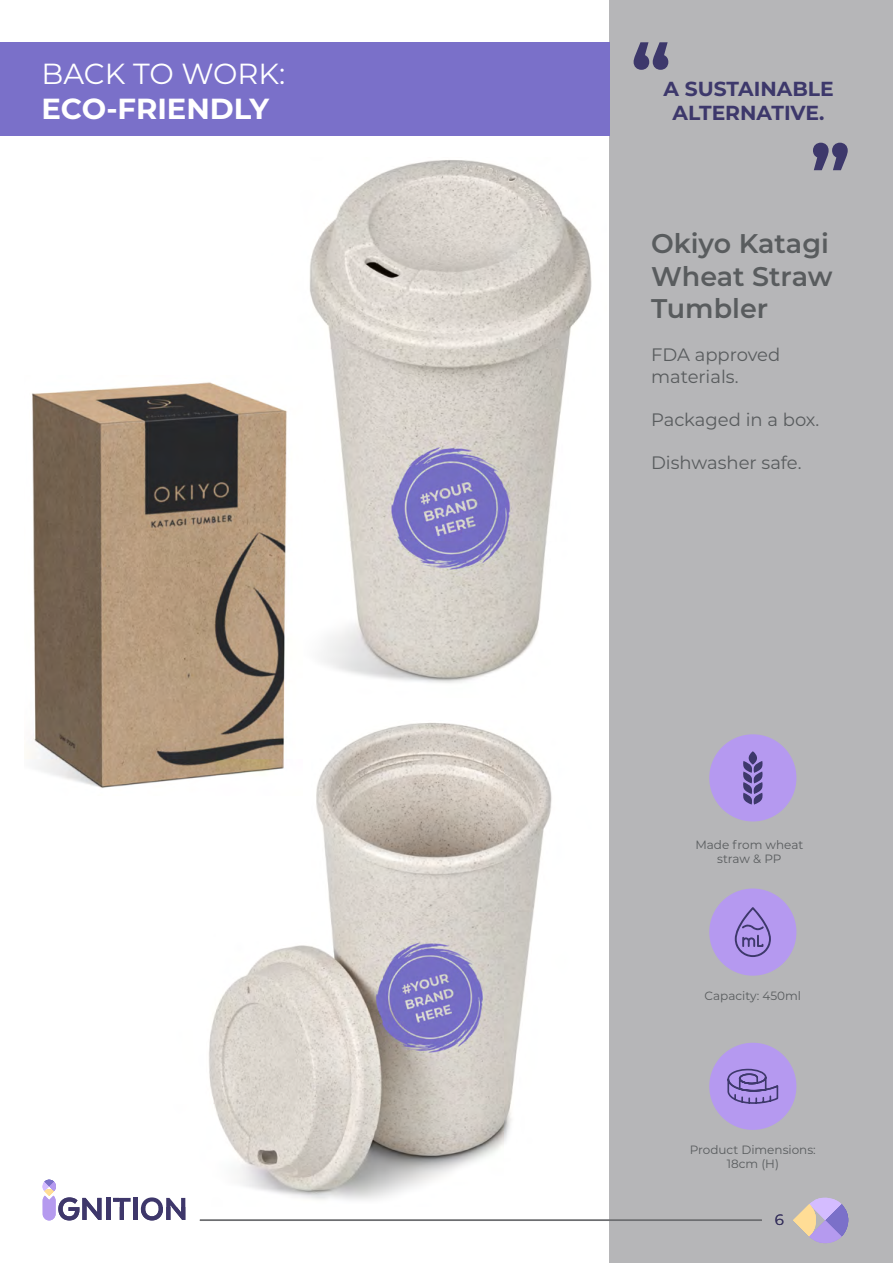
<style>
.page{position:relative;width:893px;height:1263px;background:#fff}
.page>*{position:absolute;margin:0;border:0;box-sizing:border-box;transform-origin:0 0}
.t1{font:700 81px "Montserrat";color:#3d386b}
.t2{font:700 29.1px "Montserrat";color:#fff}
.t3{font:29.1px "Montserrat";color:#fff}
.t4{font:600 27px/32.4px "Montserrat";color:#595c5e}
.t5{font:700 20.25px/24.3px "Montserrat";color:#3d386b;text-align:center}
.t6{font:18px/21.6px "Montserrat";color:#595c5e}
.t7{font:15px "Montserrat";color:#38335e}
.t8{font:12px/14.4px "Montserrat";color:#595c5e;text-align:center}
</style>
<div class="page">
<div style="left:609px;top:0;width:284px;height:1263px;background:#b6b6b8"></div>
<img style="left:120px;top:722px;width:432px;height:484px">
<img style="left:309px;top:160px;width:283px;height:523px">
<svg style="left:793px;top:1197px;width:56px;height:47px"></svg>
<hr style="left:200px;top:1219px;width:562px;height:2px;background:#6d6e71">
<hr style="left:106px;top:1198px;width:4px;height:22px;background:#3e376b">
<svg style="left:113px;top:1198px;width:18px;height:22px"></svg>
<div style="left:133px;top:1198px;width:5px;height:22px;background:#3e376b"></div>
<svg style="left:141px;top:1197px;width:44px;height:23px"></svg>
<svg style="left:43px;top:1179px;width:58px;height:41px"></svg>
<div style="left:0;top:42px;width:609px;height:94px;background:#7a70c9"></div>
<div style="left:709px;top:734px;width:87px;height:87px;background:#b599f0;border-radius:50%"></div>
<div style="left:709px;top:888px;width:87px;height:88px;background:#b599f0;border-radius:50%"></div>
<div style="left:709px;top:1043px;width:87px;height:87px;background:#b599f0;border-radius:50%"></div>
<svg style="left:727px;top:1068px;width:52px;height:36px"></svg>
<svg style="left:743px;top:751px;width:20px;height:53px"></svg>
<svg style="left:735px;top:907px;width:36px;height:50px"></svg>
<img style="left:27px;top:382px;width:276px;height:414px">
<h2 class="t3" style="left:41px;top:54px;width:245px">BACK TO WORK:</h2>
<h2 class="t2" style="left:41px;top:88px;width:229px">ECO-FRIENDLY</h2>
<h1 class="t1" style="left:631px;top:15px;width:42px">“</h1>
<h3 class="t5" style="left:663px;top:76px;width:172px">A SUSTAINABLE<br>ALTERNATIVE.</h3>
<h1 class="t1" style="left:810px;top:116px;width:42px">”</h1>
<h3 class="t4" style="left:651px;top:226px;width:183px">Okiyo Katagi<br>Wheat Straw<br>Tumbler</h3>
<h3 class="t6" style="left:651px;top:344px;width:131px">FDA approved materials.</h3>
<h3 class="t6" style="left:651px;top:408px;width:170px">Packaged in a box.</h3>
<h3 class="t6" style="left:651px;top:452px;width:152px">Dishwasher safe.</h3>
<p class="t8" style="left:695px;top:837px;width:109px">Made from wheat straw &amp; PP</p>
<p class="t8" style="left:705px;top:988px;width:98px">Capacity: 450ml</p>
<p class="t8" style="left:690px;top:1142px;width:127px">Product Dimensions:<br>18cm (H)</p>
<p class="t7" style="left:775px;top:1209px;width:11px">6</p>
</div>
